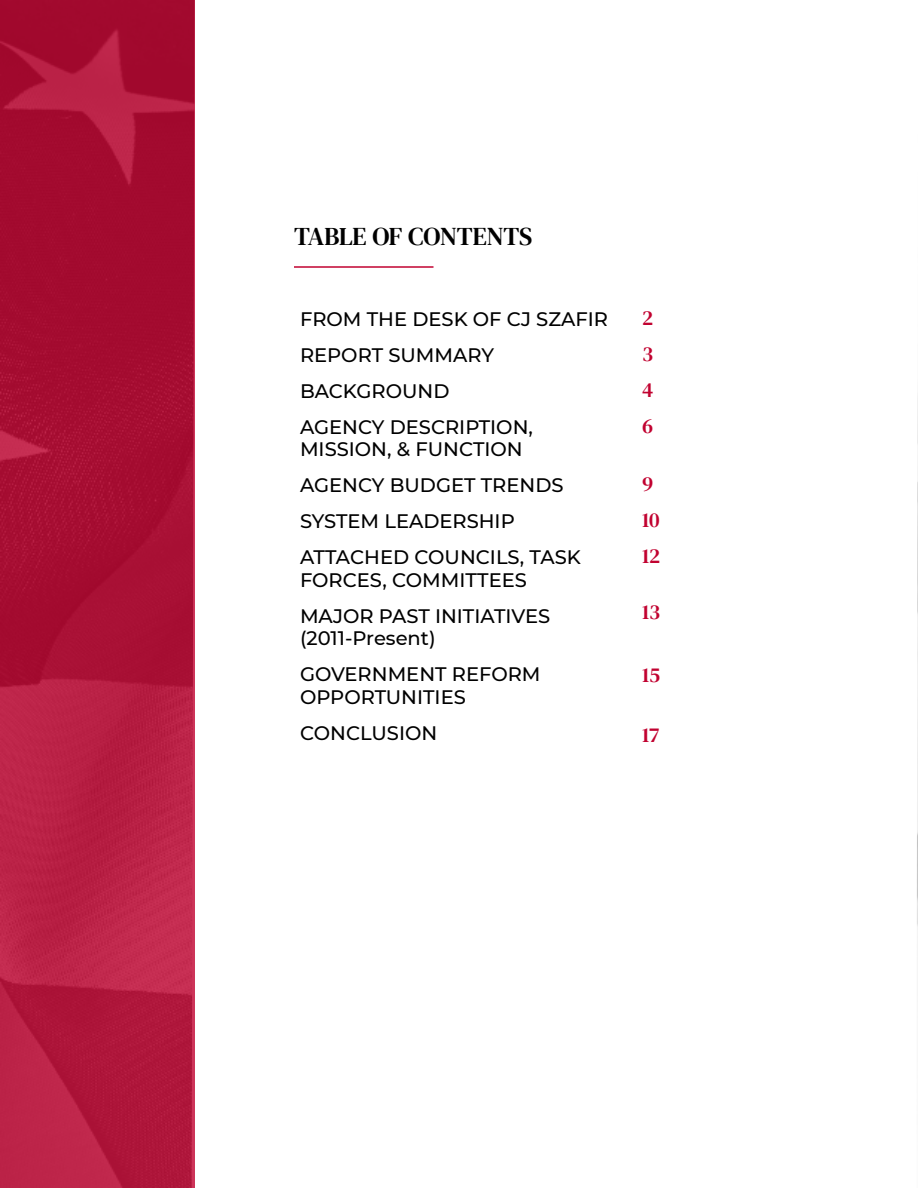
<style>
.page{position:relative;width:918px;height:1188px;background:#fff}
.page>*{position:absolute;margin:0;border:0;box-sizing:border-box;transform-origin:0 0}
.t1{font:25.5px "DM Serif Text";letter-spacing:-.005em;color:#000}
.Paragraph_Style_1{font:21px "DM Serif Text";color:#c10230}
.Paragraph_Style_1-2{font:500 19.5px "Montserrat";color:#000}
</style>
<div class="page">
<hr style="left:294px;top:266px;width:140px;height:2px;background:#c10230">
<svg style="left:0;top:0;width:195px;height:1188px;background:#ae153a"></svg>
<img style="left:917px;top:395px;width:1px;height:565px">
<p class="t1" style="left:294px;top:221px;width:240px">TABLE OF CONTENTS</p>
<p class="Paragraph_Style_1-2" style="left:300px;top:305px;width:310px">FROM THE DESK OF CJ SZAFIR</p>
<p class="Paragraph_Style_1-2" style="left:300px;top:341px;width:196px">REPORT SUMMARY</p>
<p class="Paragraph_Style_1-2" style="left:300px;top:377px;width:151px">BACKGROUND</p>
<p class="Paragraph_Style_1-2" style="left:300px;top:413px;width:234px">AGENCY DESCRIPTION,</p>
<p class="Paragraph_Style_1-2" style="left:300px;top:436px;width:224px">MISSION, &amp; FUNCTION</p>
<p class="Paragraph_Style_1-2" style="left:300px;top:472px;width:265px">AGENCY BUDGET TRENDS</p>
<p class="Paragraph_Style_1-2" style="left:300px;top:508px;width:216px">SYSTEM LEADERSHIP</p>
<p class="Paragraph_Style_1-2" style="left:300px;top:544px;width:282px">ATTACHED COUNCILS, TASK</p>
<p class="Paragraph_Style_1-2" style="left:300px;top:566px;width:228px">FORCES, COMMITTEES</p>
<p class="Paragraph_Style_1-2" style="left:300px;top:602px;width:252px">MAJOR PAST INITIATIVES</p>
<p class="Paragraph_Style_1-2" style="left:300px;top:625px;width:137px">(2011-Present)</p>
<p class="Paragraph_Style_1-2" style="left:300px;top:661px;width:242px">GOVERNMENT REFORM</p>
<p class="Paragraph_Style_1-2" style="left:300px;top:683px;width:167px">OPPORTUNITIES</p>
<p class="Paragraph_Style_1-2" style="left:300px;top:719px;width:139px">CONCLUSION</p>
<p class="Paragraph_Style_1" style="left:642px;top:305px;width:13px">2</p>
<p class="Paragraph_Style_1" style="left:642px;top:341px;width:13px">3</p>
<p class="Paragraph_Style_1" style="left:642px;top:377px;width:13px">4</p>
<p class="Paragraph_Style_1" style="left:642px;top:413px;width:13px">6</p>
<p class="Paragraph_Style_1" style="left:642px;top:472px;width:13px">9</p>
<p class="Paragraph_Style_1" style="left:642px;top:508px;width:19px">10</p>
<p class="Paragraph_Style_1" style="left:642px;top:544px;width:20px">12</p>
<p class="Paragraph_Style_1" style="left:642px;top:599px;width:20px">13</p>
<p class="Paragraph_Style_1" style="left:642px;top:662px;width:20px">15</p>
<p class="Paragraph_Style_1" style="left:642px;top:722px;width:19px">17</p>
</div>
